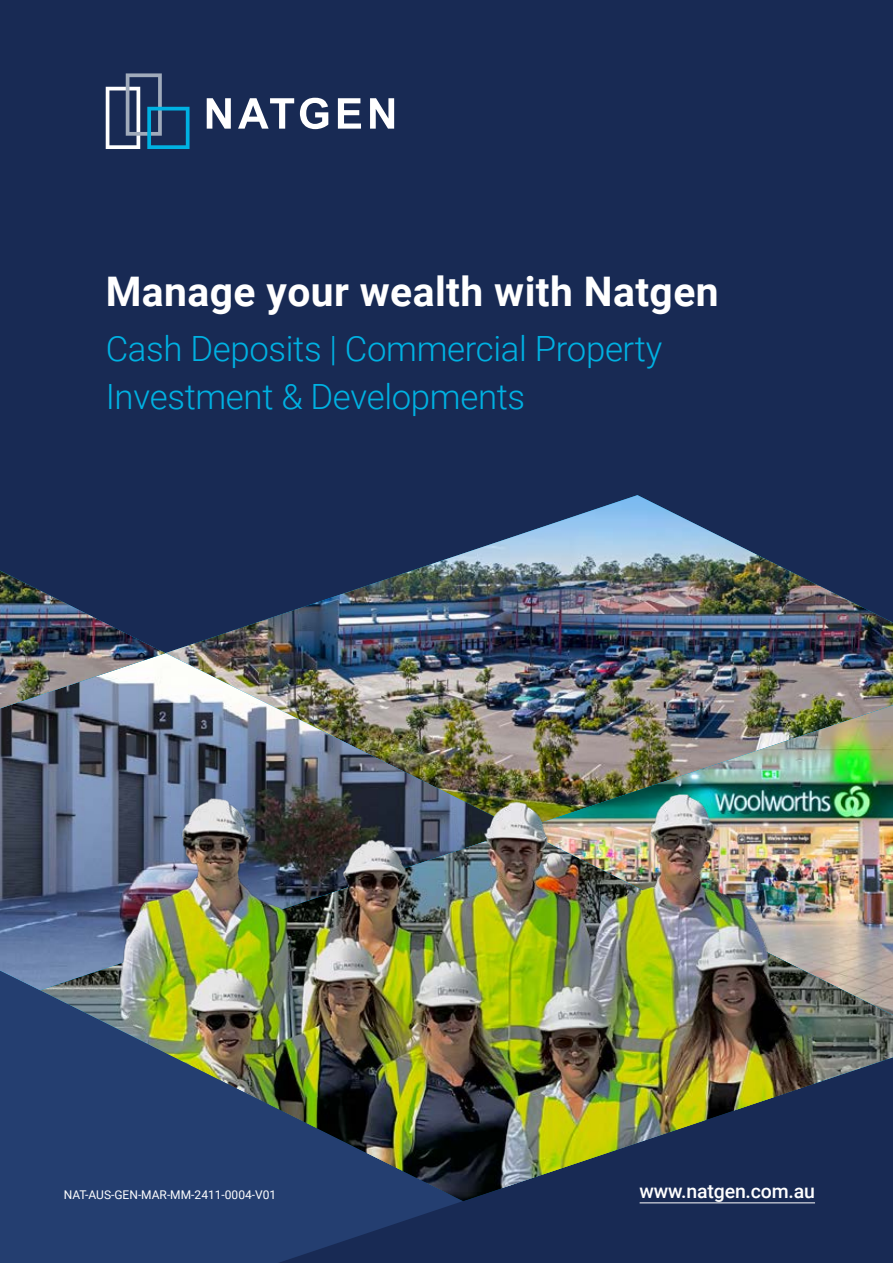
<style>
.page{position:relative;width:893px;height:1263px;background:#182a54}
.page>*{position:absolute;margin:0;border:0;box-sizing:border-box;transform-origin:0 0}
.t1{font:700 40.8px "Roboto";letter-spacing:.01em;color:#fff}
.t2{font:300 34.8px/48px "Roboto";letter-spacing:-.01em;color:#00b1e2}
.t3{font:500 19.5px "Roboto";letter-spacing:-.01em;color:#fff}
.t4{font:12px "Roboto";color:#fff}
</style>
<div class="page">
<svg style="left:106px;top:73px;width:84px;height:76px"></svg>
<svg style="left:207px;top:98px;width:24px;height:31px"></svg>
<svg style="left:238px;top:98px;width:56px;height:31px"></svg>
<svg style="left:300px;top:98px;width:28px;height:31px"></svg>
<svg style="left:338px;top:98px;width:23px;height:31px"></svg>
<svg style="left:370px;top:98px;width:24px;height:31px"></svg>
<img style="left:166px;top:495px;width:727px;height:210px">
<img style="left:0;top:653px;width:521px;height:201px">
<img style="left:521px;top:705px;width:372px;height:51px">
<img style="left:0;top:571px;width:166px;height:137px">
<svg style="left:0;top:854px;width:278px;height:409px;background:#2a4372"></svg>
<svg style="left:278px;top:1201px;width:537px;height:62px"></svg>
<hr style="left:640px;top:1202px;width:175px;height:1px;background:#fff">
<img style="left:40px;top:756px;width:853px;height:445px">
<p class="t1" style="left:106px;top:263px;width:614px">Manage your wealth with Natgen</p>
<p class="t2" style="left:106px;top:323px;width:558px">Cash Deposits | Commercial Property<br>Investment &amp; Developments</p>
<p class="t4" style="left:64px;top:1186px;width:214px">NAT-AUS-GEN-MAR-MM-2411-0004-V01</p>
<p class="t3" style="left:640px;top:1178px;width:177px">www.natgen.com.au</p>
</div>
